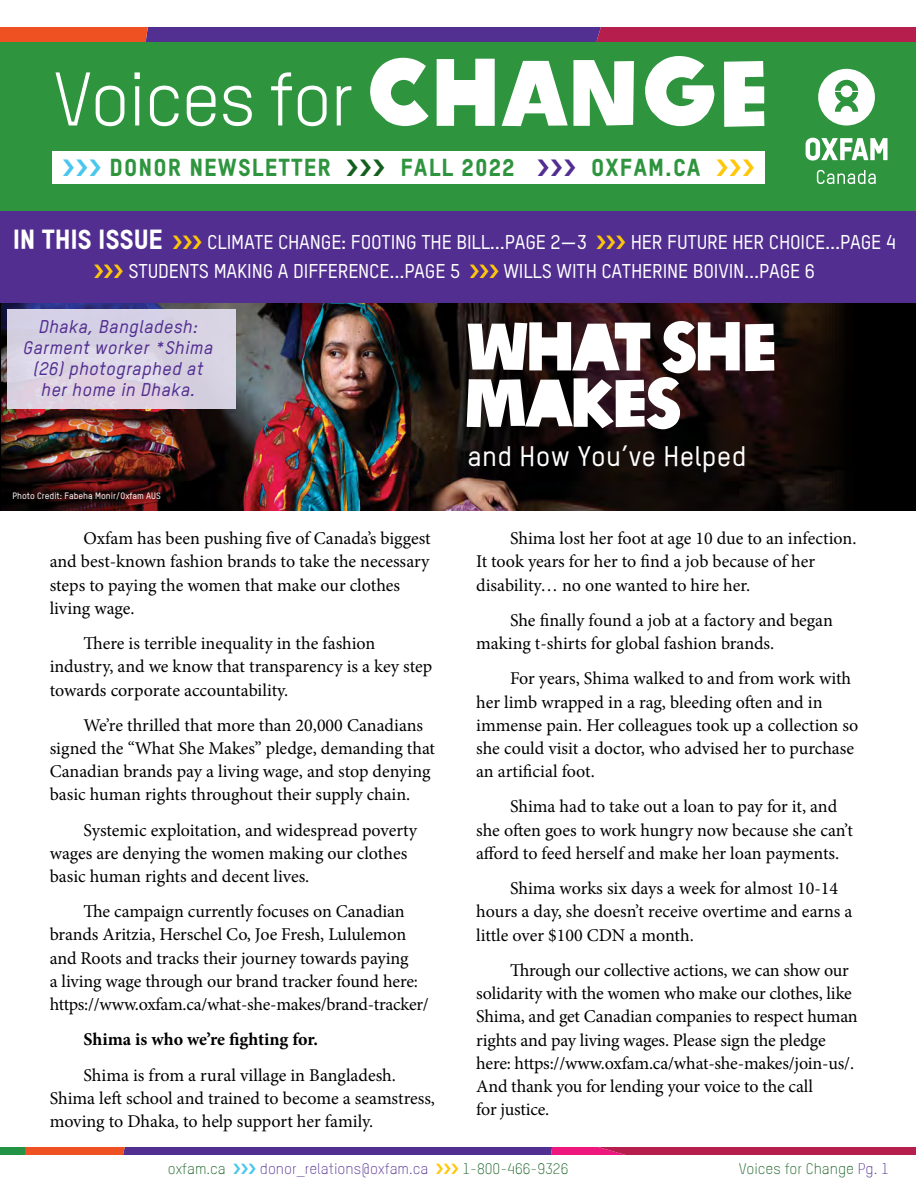
<style>
.page{position:relative;width:916px;height:1188px;background:#fff}
.page>*{position:absolute;margin:0;border:0;box-sizing:border-box;transform-origin:0 0}
.t1{font:74.4px "Oxfam TSTARPRO";letter-spacing:-.02em;color:#fff}
.t2{font:66.45px/55.9px "Oxfam Global Headline";letter-spacing:-.06em;color:#fff}
.t3{font:500 27.6px "Oxfam TSTARPRO";letter-spacing:.01em;color:#fff}
.t4{font:27px "Oxfam TSTARPRO Headline";letter-spacing:-.01em;color:#fff}
.t5{font:24px "Oxfam TSTARPRO Headline";letter-spacing:.045em;color:#2e953e}
.t6{font:500 19.5px "Oxfam TSTARPRO";letter-spacing:-.01em;color:#fff}
.t7{font:18px/23.2px "Minion Pro";letter-spacing:-.005em;color:#000}
.t8{font:italic 500 18px/21px "Oxfam TSTARPRO";letter-spacing:.02em;color:#522e91;text-align:center}
.t9{font:700 18px "Minion Pro";color:#000}
.t10{font:300 15px "Oxfam TSTARPRO";color:#145f1f}
.t11{font:300 15px "Oxfam TSTARPRO";color:#522e91}
.t12{font:500 9px "Oxfam TSTARPRO";color:#fff}
.s1{font-family:"Oxfam Global Headline";font-size:92.25px}
.s2{color:#522e91}
</style>
<div class="page">
<div style="left:0;top:41px;width:915px;height:170px;background:#2e953e"></div>
<svg style="left:0;top:27px;width:915px;height:14px;background:#8d2f68"></svg>
<svg style="left:818px;top:69px;width:56px;height:57px"></svg>
<svg style="left:805px;top:138px;width:82px;height:23px"></svg>
<svg style="left:816px;top:170px;width:59px;height:14px"></svg>
<div style="left:52px;top:152px;width:713px;height:32px;background:#fff"></div>
<svg style="left:0;top:1148px;width:915px;height:6px;background:#8c2e6b"></svg>
<div style="left:0;top:298px;width:915px;height:213px;background:#000"></div>
<img style="left:1px;top:302px;width:851px;height:209px">
<svg style="left:5px;top:485px;width:162px;height:22px"></svg>
<div style="left:0;top:211px;width:915px;height:91px;background:#522e91"></div>
<div style="left:7px;top:309px;width:228px;height:100px;background:#d8d1e3"></div>
<h1 class="t1" style="left:53px;top:55px;width:718px">Voices for <span class="s1">CHANGE</span></h1>
<h3 class="t5" style="left:109px;top:153px;width:223px">DONOR NEWSLETTER</h3>
<h3 class="t5" style="left:400px;top:153px;width:116px">FALL 2022</h3>
<h3 class="t5" style="left:591px;top:153px;width:111px">OXFAM.CA</h3>
<h3 class="t4" style="left:13px;top:223px;width:151px">IN THIS ISSUE</h3>
<p class="t6" style="left:207px;top:231px;width:381px">CLIMATE CHANGE: FOOTING THE BILL...PAGE 2—3</p>
<p class="t6" style="left:630px;top:231px;width:267px">HER FUTURE HER CHOICE...PAGE 4</p>
<p class="t6" style="left:128px;top:259px;width:333px">STUDENTS MAKING A DIFFERENCE...PAGE 5</p>
<p class="t6" style="left:503px;top:259px;width:313px">WILLS WITH CATHERINE BOIVIN...PAGE 6</p>
<p class="t8" style="left:23px;top:315px;width:191px">Dhaka, Bangladesh:<br>Garment worker *Shima (26) photographed at her home in Dhaka.</p>
<p class="t12" style="left:12px;top:491px;width:150px">Photo Credit: Fabeha Monir/Oxfam AUS</p>
<p class="t7" style="left:50px;top:527px;width:382px;text-indent:34px">Oxfam has been pushing five of Canada’s biggest and best-known fashion brands to take the necessary steps to paying the women that make our clothes living wage.</p>
<p class="t7" style="left:50px;top:632px;width:384px;text-indent:34px">There is terrible inequality in the fashion industry, and we know that transparency is a key step towards corporate accountability.</p>
<p class="t7" style="left:50px;top:713px;width:387px;text-indent:34px">We’re thrilled that more than 20,000 Canadians signed the “What She Makes” pledge, demanding that Canadian brands pay a living wage, and stop denying basic human rights throughout their supply chain.</p>
<p class="t7" style="left:50px;top:818px;width:369px;text-indent:34px">Systemic exploitation, and widespread poverty wages are denying the women making our clothes basic human rights and decent lives.</p>
<p class="t7" style="left:50px;top:900px;width:380px;text-indent:34px">The campaign currently focuses on Canadian brands Aritzia, Herschel Co, Joe Fresh, Lululemon and Roots and tracks their journey towards paying<br>a living wage through our brand tracker found here: https://www.oxfam.ca/what-she-makes/brand-tracker/</p>
<p class="t9" style="left:83px;top:1027px;width:236px">Shima is who we’re fighting for.</p>
<p class="t7" style="left:50px;top:1063px;width:387px;text-indent:34px">Shima is from a rural village in Bangladesh.<br>Shima left school and trained to become a seamstress, moving to Dhaka, to help support her family.</p>
<h2 class="t2" style="left:462px;top:312px;width:318px">WHAT SHE<br>MAKES</h2>
<h3 class="t3" style="left:467px;top:440px;width:280px">and How You’ve Helped</h3>
<p class="t7" style="left:476px;top:527px;width:381px;text-indent:34px">Shima lost her foot at age 10 due to an infection.<br>It took years for her to find a job because of her disability… no one wanted to hire her.</p>
<p class="t7" style="left:476px;top:609px;width:358px;text-indent:34px">She finally found a job at a factory and began making t-shirts for global fashion brands.</p>
<p class="t7" style="left:476px;top:667px;width:383px;text-indent:34px">For years, Shima walked to and from work with her limb wrapped in a rag, bleeding often and in immense pain. Her colleagues took up a collection so she could visit a doctor, who advised her to purchase an artificial foot.</p>
<p class="t7" style="left:476px;top:795px;width:378px;text-indent:34px">Shima had to take out a loan to pay for it, and she often goes to work hungry now because she can’t afford to feed herself and make her loan payments.</p>
<p class="t7" style="left:476px;top:877px;width:378px;text-indent:34px">Shima works six days a week for almost 10-14 hours a day, she doesn’t receive overtime and earns a little over $100 CDN a month.</p>
<p class="t7" style="left:476px;top:958px;width:383px;text-indent:34px">Through our collective actions, we can show our solidarity with the women who make our clothes, like Shima, and get Canadian companies to respect human rights and pay living wages. Please sign the pledge here: https://www.oxfam.ca/what-she-makes/join-us/.<br>And thank you for lending your voice to the call<br>for justice.</p>
<p class="t10" style="left:168px;top:1159px;width:59px">oxfam.ca</p>
<p class="t11" style="left:260px;top:1159px;width:170px">donor_relations@oxfam.ca</p>
<p class="t10" style="left:462px;top:1159px;width:107px">1-800-466-9326</p>
<p class="t10" style="left:738px;top:1159px;width:152px">Voices for Change <span class="s2">Pg. 1</span></p>
</div>
